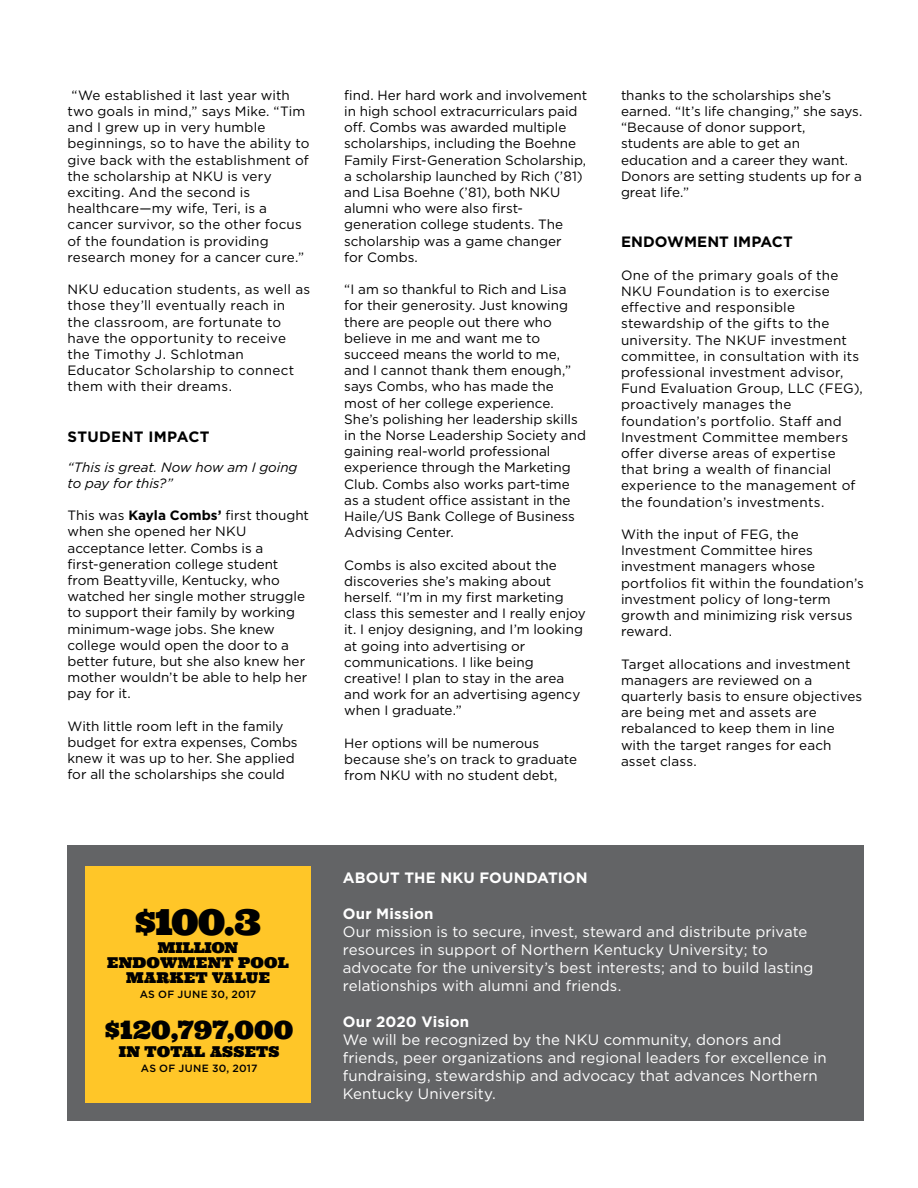
<style>
.page{position:relative;width:918px;height:1188px;background:#fff}
.page>*{position:absolute;margin:0;border:0;box-sizing:border-box;transform-origin:0 0}
.t1{font:36px "Ultra";color:#000}
.t2{font:25.5px "Ultra";letter-spacing:.005em;color:#000}
.t3{font:15px/18px "Gotham";letter-spacing:.005em;color:#fff}
.t4{font:700 15px "Gotham";letter-spacing:.01em;color:#fff}
.t5{font:15px/15px "Ultra";letter-spacing:.015em;color:#000;text-align:center}
.t6{font:700 15px "Gotham";letter-spacing:.01em;color:#000}
.t7{font:13.5px/16.2px "Gotham";letter-spacing:.005em;color:#000}
.t8{font:italic 13.5px/16.2px "Gotham";letter-spacing:-.005em;color:#000}
.t9{font:500 10.5px "Gotham";letter-spacing:.03em;color:#000}
.s1{font-weight:700}
</style>
<div class="page">
<div style="left:68px;top:845px;width:796px;height:275px;background:#636466"></div>
<div style="left:85px;top:866px;width:225px;height:237px;background:#ffc628"></div>
<p class="t7" style="left:68px;top:87px;width:243px;text-indent:4px">“We established it last year with two goals in mind,” says Mike. “Tim and I grew up in very humble beginnings, so to have the ability to give back with the establishment of the scholarship at NKU is very exciting. And the second is healthcare—my wife, Teri, is a cancer survivor, so the other focus of the foundation is providing research money for a cancer cure.”</p>
<p class="t7" style="left:68px;top:281px;width:244px">NKU education students, as well as those they’ll eventually reach in the classroom, are fortunate to have the opportunity to receive the Timothy J. Schlotman<br>Educator Scholarship to connect them with their dreams.</p>
<p class="t6" style="left:68px;top:427px;width:144px">STUDENT IMPACT</p>
<p class="t8" style="left:68px;top:458px;width:232px">“This is great. Now how am I going to pay for this?”</p>
<p class="t7" style="left:68px;top:507px;width:243px">This was <span class="s1">Kayla Combs’</span> first thought when she opened her NKU acceptance letter. Combs is a first-generation college student from Beattyville, Kentucky, who watched her single mother struggle to support their family by working minimum-wage jobs. She knew college would open the door to a better future, but she also knew her mother wouldn’t be able to help her pay for it.</p>
<p class="t7" style="left:68px;top:718px;width:232px">With little room left in the family budget for extra expenses, Combs knew it was up to her. She applied for all the scholarships she could</p>
<p class="t7" style="left:344px;top:87px;width:244px">find. Her hard work and involvement in high school extracurriculars paid off. Combs was awarded multiple scholarships, including the Boehne<br>Family First-Generation Scholarship, a scholarship launched by Rich (’81) and Lisa Boehne (’81), both NKU alumni who were also first&shy;generation college students. The scholarship was a game changer<br>for Combs.</p>
<p class="t7" style="left:344px;top:281px;width:243px">“I am so thankful to Rich and Lisa for their generosity. Just knowing there are people out there who believe in me and want me to succeed means the world to me, and I cannot thank them enough,” says Combs, who has made the most of her college experience.<br>She’s polishing her leadership skills in the Norse Leadership Society and gaining real-world professional experience through the Marketing<br>Club. Combs also works part-time as a student office assistant in the<br>Haile/US Bank College of Business<br>Advising Center.</p>
<p class="t7" style="left:344px;top:556px;width:243px">Combs is also excited about the discoveries she’s making about herself. “I’m in my first marketing class this semester and I really enjoy it. I enjoy designing, and I’m looking at going into advertising or communications. I like being creative! I plan to stay in the area and work for an advertising agency when I graduate.”</p>
<p class="t7" style="left:344px;top:735px;width:234px">Her options will be numerous because she’s on track to graduate from NKU with no student debt,</p>
<p class="t7" style="left:621px;top:87px;width:243px">thanks to the scholarships she’s earned. “It’s life changing,” she says. “Because of donor support, students are able to get an education and a career they want.<br>Donors are setting students up for a great life.”</p>
<p class="t6" style="left:621px;top:232px;width:173px">ENDOWMENT IMPACT</p>
<p class="t7" style="left:621px;top:267px;width:243px">One of the primary goals of the<br>NKU Foundation is to exercise effective and responsible stewardship of the gifts to the university. The NKUF investment committee, in consultation with its professional investment advisor,<br>Fund Evaluation Group, LLC (FEG), proactively manages the foundation’s portfolio. Staff and<br>Investment Committee members offer diverse areas of expertise that bring a wealth of financial experience to the management of the foundation’s investments.</p>
<p class="t7" style="left:621px;top:526px;width:244px">With the input of FEG, the<br>Investment Committee hires investment managers whose portfolios fit within the foundation’s investment policy of long-term growth and minimizing risk versus reward.</p>
<p class="t7" style="left:621px;top:655px;width:243px">Target allocations and investment managers are reviewed on a quarterly basis to ensure objectives are being met and assets are rebalanced to keep them in line with the target ranges for each asset class.</p>
<h1 class="t1" style="left:135px;top:898px;width:128px">$100.3</h1>
<p class="t5" style="left:107px;top:940px;width:183px">MILLION<br>ENDOWMENT POOL<br>MARKET VALUE</p>
<p class="t9" style="left:140px;top:987px;width:118px">AS OF JUNE 30, 2017</p>
<h2 class="t2" style="left:105px;top:1013px;width:190px">$120,797,000</h2>
<p class="t5" style="left:119px;top:1044px;width:162px">IN TOTAL ASSETS</p>
<p class="t9" style="left:141px;top:1061px;width:118px">AS OF JUNE 30, 2017</p>
<p class="t4" style="left:343px;top:867px;width:247px">ABOUT THE NKU FOUNDATION</p>
<p class="t4" style="left:343px;top:903px;width:92px">Our Mission</p>
<p class="t3" style="left:343px;top:922px;width:472px">Our mission is to secure, invest, steward and distribute private resources in support of Northern Kentucky University; to advocate for the university’s best interests; and to build lasting relationships with alumni and friends.</p>
<p class="t4" style="left:343px;top:1011px;width:128px">Our 2020 Vision</p>
<p class="t3" style="left:343px;top:1030px;width:485px">We will be recognized by the NKU community, donors and friends, peer organizations and regional leaders for excellence in fundraising, stewardship and advocacy that advances Northern Kentucky University.</p>
</div>
